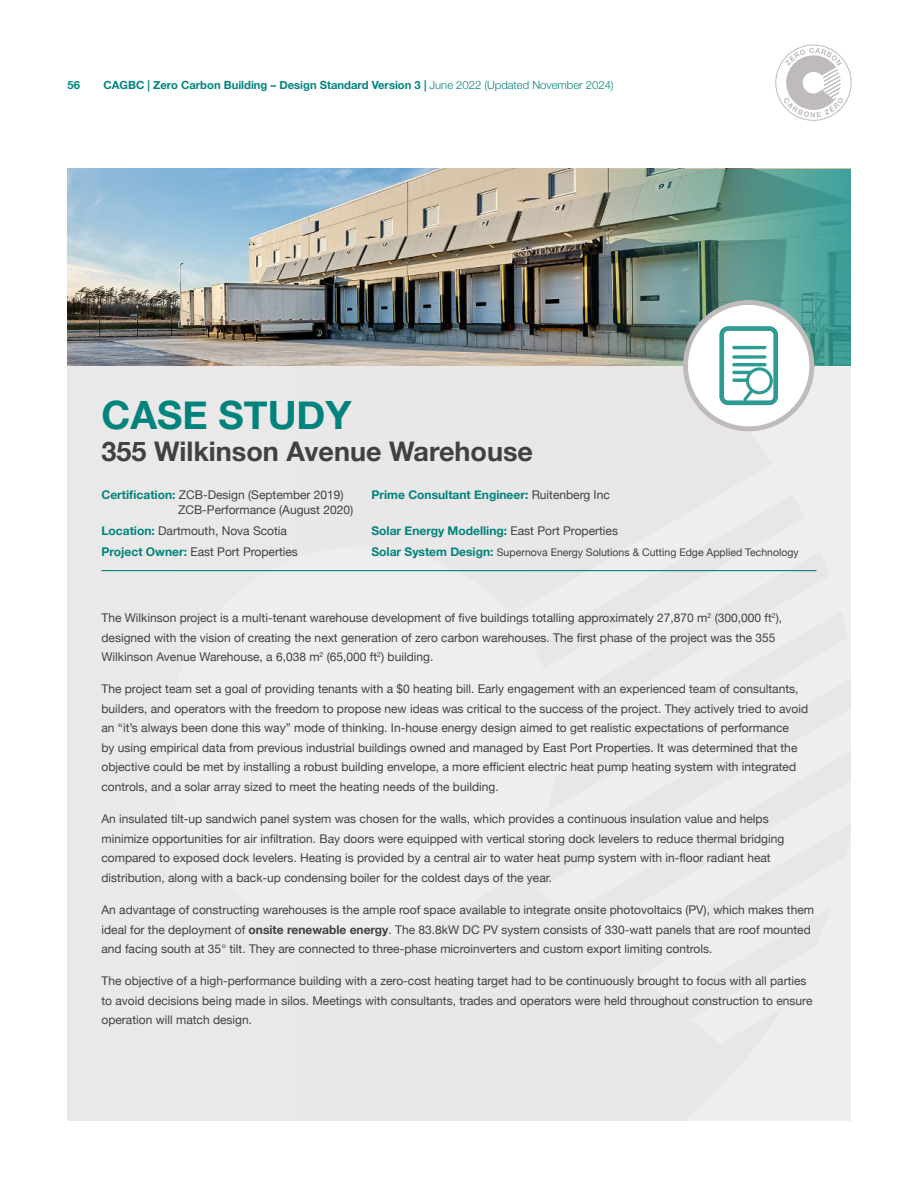
<style>
.page{position:relative;width:918px;height:1188px;background:#fff}
.page>*{position:absolute;margin:0;border:0;box-sizing:border-box;transform-origin:0 0}
.t1{font:700 39px "Helvetica Neue";color:#00837c}
.t2{font:700 27px "Helvetica Neue";color:#424142}
.t3{font:12px/19.5px "Helvetica Neue";color:#424142}
.t4{font:700 12px "Helvetica Neue";color:#00837c}
.t5{font:700 11.25px "Helvetica Neue";color:#00837c}
.t6{font:10.5px "Helvetica Neue";color:#424142}
.s1{font-weight:300}
.s2{font-weight:700;color:#00837c}
.s3{font-weight:400;color:#424142}
.s4{font-weight:700;font-size:12px;color:#00837c}
.s5{font-weight:700}
</style>
<div class="page">
<svg style="left:774px;top:43px;width:79px;height:79px"></svg>
<div style="left:775px;top:45px;width:77px;height:76px;border:1px solid #bebbba;border-radius:50%"></div>
<svg style="left:784px;top:48px;width:59px;height:70px"></svg>
<img style="left:68px;top:169px;width:782px;height:951px">
<img style="left:582px;top:169px;width:269px;height:197px">
<hr style="left:102px;top:570px;width:714px;height:1px;background:#00837c">
<div style="left:686px;top:302px;width:126px;height:127px;background:#fff;border-radius:50%"></div>
<div style="left:683px;top:300px;width:131px;height:131px;border:5px solid #bebbba;border-radius:50%"></div>
<svg style="left:719px;top:326px;width:59px;height:79px"></svg>
<p class="t5" style="left:68px;top:80px;width:14px">56</p>
<p class="t5" style="left:104px;top:80px;width:512px">CAGBC | Zero Carbon Building – Design Standard Version 3 | <span class="s1">June 2022 (Updated November 2024)</span></p>
<p class="t1" style="left:102px;top:398px;width:251px">CASE STUDY</p>
<h2 class="t2" style="left:102px;top:439px;width:433px">355 Wilkinson Avenue Warehouse</h2>
<p class="t3" style="left:102px;top:485px;width:244px"><span class="s2">Certification:</span> ZCB-Design (September 2019)</p>
<p class="t4" style="left:372px;top:489px;width:240px">Prime Consultant Engineer: <span class="s3">Ruitenberg Inc</span></p>
<p class="t3" style="left:178px;top:500px;width:177px">ZCB-Performance (August 2020)</p>
<p class="t3" style="left:102px;top:521px;width:187px"><span class="s2">Location:</span> Dartmouth, Nova Scotia</p>
<p class="t4" style="left:372px;top:525px;width:248px">Solar Energy Modelling: <span class="s3">East Port Properties</span></p>
<p class="t3" style="left:102px;top:542px;width:198px"><span class="s2">Project Owner:</span> East Port Properties</p>
<p class="t6" style="left:372px;top:544px;width:429px"><span class="s4">Solar System Design:</span> Supernova Energy Solutions &amp; Cutting Edge Applied Technology</p>
<p class="t3" style="left:102px;top:609px;width:682px">The Wilkinson project is a multi-tenant warehouse development of five buildings totalling approximately 27,870 m<sup>2</sup> (300,000 ft<sup>2</sup>), designed with the vision of creating the next generation of zero carbon warehouses. The first phase of the project was the 355<br>Wilkinson Avenue Warehouse, a 6,038 m<sup>2</sup> (65,000 ft<sup>2</sup>) building.</p>
<p class="t3" style="left:102px;top:680px;width:708px">The project team set a goal of providing tenants with a $0 heating bill. Early engagement with an experienced team of consultants, builders, and operators with the freedom to propose new ideas was critical to the success of the project. They actively tried to avoid an “it’s always been done this way” mode of thinking. In-house energy design aimed to get realistic expectations of performance<br>by using empirical data from previous industrial buildings owned and managed by East Port Properties. It was determined that the objective could be met by installing a robust building envelope, a more efficient electric heat pump heating system with integrated controls, and a solar array sized to meet the heating needs of the building.</p>
<p class="t3" style="left:102px;top:809px;width:684px">An insulated tilt-up sandwich panel system was chosen for the walls, which provides a continuous insulation value and helps minimize opportunities for air infiltration. Bay doors were equipped with vertical storing dock levelers to reduce thermal bridging compared to exposed dock levelers. Heating is provided by a central air to water heat pump system with in-floor radiant heat distribution, along with a back-up condensing boiler for the coldest days of the year.</p>
<p class="t3" style="left:102px;top:900px;width:714px">An advantage of constructing warehouses is the ample roof space available to integrate onsite photovoltaics (PV), which makes them ideal for the deployment of <span class="s5">onsite renewable energy</span>. The 83.8kW DC PV system consists of 330-watt panels that are roof mounted and facing south at 35° tilt. They are connected to three-phase microinverters and custom export limiting controls.</p>
<p class="t3" style="left:102px;top:971px;width:713px">The objective of a high-performance building with a zero-cost heating target had to be continuously brought to focus with all parties to avoid decisions being made in silos. Meetings with consultants, trades and operators were held throughout construction to ensure operation will match design.</p>
</div>
